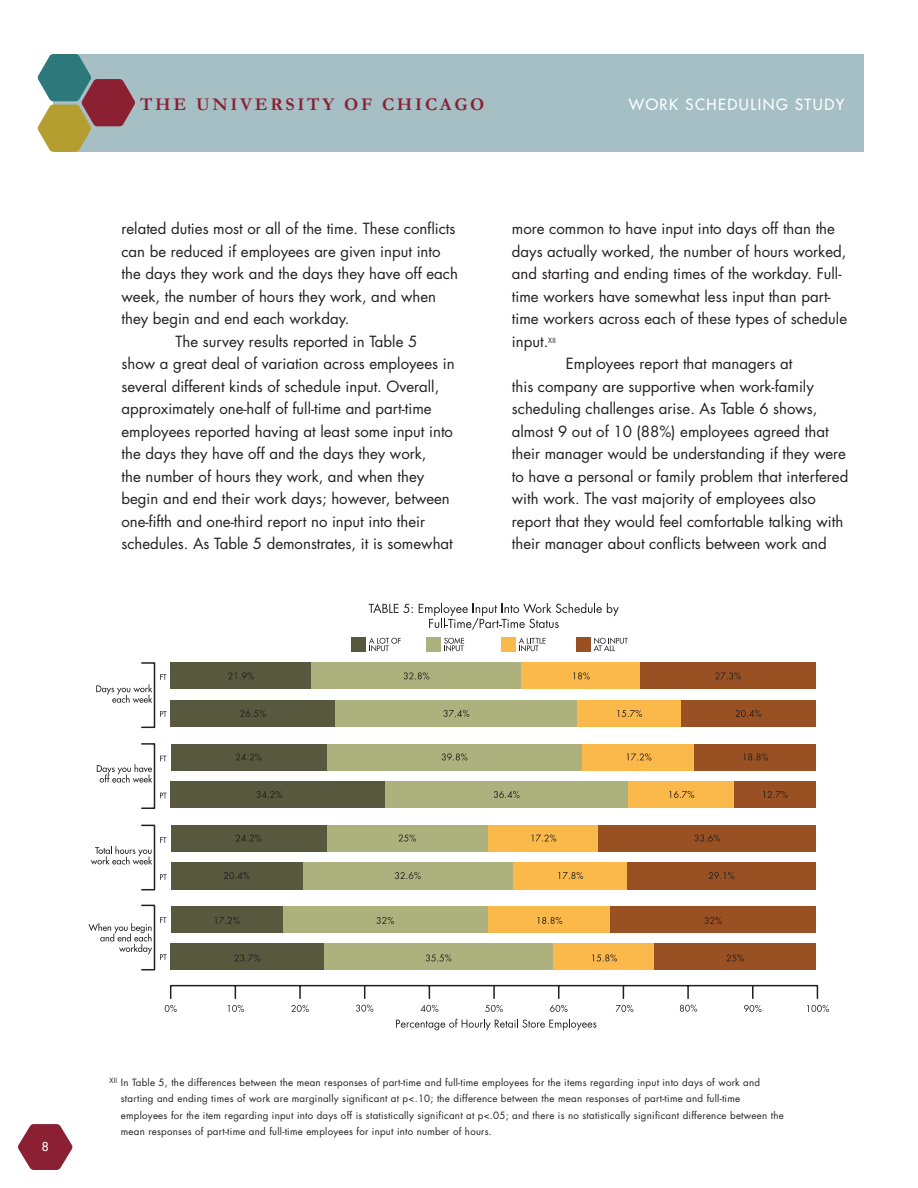
<style>
.page{position:relative;width:918px;height:1188px;background:#fff}
.page>*{position:absolute;margin:0;border:0;box-sizing:border-box;transform-origin:0 0}
.t1{font:700 18px "Garamond";letter-spacing:.15em;color:#8b2032}
.copy1{font:15px/22.5px "Futura";color:#231f20}
.t2{font:15px "Futura";letter-spacing:.1em;color:#fff}
.pagenumbers{font:12px "Futura";color:#fff}
.footnotes1{font:9.75px/16.5px "Futura";letter-spacing:.025em;color:#231f20}
.FOOTNOTES_SUPERSCRIP{font:7.05px "Futura";color:#231f20}
</style>
<div class="page">
<div style="left:54px;top:54px;width:810px;height:98px;background:#a6bfc5"></div>
<svg style="left:38px;top:54px;width:97px;height:98px"></svg>
<svg style="left:18px;top:1124px;width:54px;height:46px"></svg>
<div style="left:311px;top:662px;width:211px;height:27px;background:#adb17d"></div>
<div style="left:171px;top:662px;width:140px;height:27px;background:#57583d"></div>
<div style="left:522px;top:662px;width:118px;height:27px;background:#fcb94b"></div>
<div style="left:640px;top:662px;width:176px;height:27px;background:#995123"></div>
<div style="left:335px;top:700px;width:242px;height:27px;background:#adb17d"></div>
<div style="left:171px;top:700px;width:164px;height:27px;background:#57583d"></div>
<div style="left:577px;top:700px;width:104px;height:27px;background:#fcb94b"></div>
<div style="left:681px;top:700px;width:135px;height:27px;background:#995123"></div>
<div style="left:326px;top:744px;width:256px;height:27px;background:#adb17d"></div>
<div style="left:171px;top:744px;width:155px;height:27px;background:#57583d"></div>
<div style="left:582px;top:744px;width:113px;height:27px;background:#fcb94b"></div>
<div style="left:695px;top:744px;width:121px;height:27px;background:#995123"></div>
<div style="left:385px;top:781px;width:243px;height:27px;background:#adb17d"></div>
<div style="left:171px;top:781px;width:214px;height:27px;background:#57583d"></div>
<div style="left:628px;top:781px;width:106px;height:27px;background:#fcb94b"></div>
<div style="left:734px;top:781px;width:82px;height:27px;background:#995123"></div>
<div style="left:352px;top:637px;width:14px;height:14px;background:#57583d"></div>
<svg style="left:369px;top:638px;width:32px;height:13px"></svg>
<div style="left:427px;top:637px;width:14px;height:14px;background:#adb17d"></div>
<svg style="left:444px;top:638px;width:20px;height:13px"></svg>
<div style="left:502px;top:637px;width:14px;height:14px;background:#fcb94b"></div>
<svg style="left:519px;top:638px;width:27px;height:13px"></svg>
<div style="left:577px;top:637px;width:14px;height:14px;background:#995123"></div>
<svg style="left:594px;top:638px;width:34px;height:13px"></svg>
<svg style="left:369px;top:603px;width:44px;height:10px"></svg>
<svg style="left:419px;top:603px;width:200px;height:27px"></svg>
<svg style="left:89px;top:662px;width:78px;height:290px"></svg>
<svg style="left:140px;top:824px;width:679px;height:175px"></svg>
<svg style="left:396px;top:1019px;width:200px;height:11px"></svg>
<svg style="left:165px;top:1005px;width:12px;height:7px"></svg>
<svg style="left:291px;top:1005px;width:18px;height:7px"></svg>
<svg style="left:364px;top:986px;width:1px;height:12px"></svg>
<svg style="left:356px;top:1005px;width:17px;height:7px"></svg>
<svg style="left:228px;top:1005px;width:16px;height:7px"></svg>
<svg style="left:420px;top:1005px;width:18px;height:7px"></svg>
<svg style="left:493px;top:986px;width:2px;height:12px"></svg>
<svg style="left:485px;top:1005px;width:18px;height:7px"></svg>
<svg style="left:623px;top:986px;width:1px;height:12px"></svg>
<svg style="left:616px;top:1005px;width:17px;height:7px"></svg>
<svg style="left:752px;top:986px;width:2px;height:12px"></svg>
<svg style="left:744px;top:1005px;width:18px;height:7px"></svg>
<svg style="left:550px;top:1005px;width:18px;height:7px"></svg>
<svg style="left:680px;top:1005px;width:17px;height:7px"></svg>
<svg style="left:807px;top:1005px;width:22px;height:7px"></svg>
<svg style="left:442px;top:753px;width:25px;height:7px"></svg>
<svg style="left:627px;top:753px;width:25px;height:7px"></svg>
<svg style="left:743px;top:753px;width:25px;height:7px"></svg>
<svg style="left:236px;top:753px;width:26px;height:7px"></svg>
<svg style="left:444px;top:710px;width:25px;height:7px"></svg>
<svg style="left:617px;top:710px;width:25px;height:7px"></svg>
<svg style="left:735px;top:710px;width:26px;height:7px"></svg>
<svg style="left:240px;top:710px;width:26px;height:7px"></svg>
<svg style="left:404px;top:672px;width:25px;height:7px"></svg>
<svg style="left:573px;top:672px;width:17px;height:7px"></svg>
<svg style="left:715px;top:672px;width:26px;height:7px"></svg>
<svg style="left:228px;top:672px;width:26px;height:7px"></svg>
<svg style="left:494px;top:791px;width:26px;height:7px"></svg>
<svg style="left:669px;top:791px;width:25px;height:7px"></svg>
<svg style="left:763px;top:791px;width:25px;height:7px"></svg>
<svg style="left:256px;top:791px;width:26px;height:7px"></svg>
<svg style="left:398px;top:835px;width:18px;height:7px"></svg>
<svg style="left:531px;top:835px;width:25px;height:7px"></svg>
<svg style="left:694px;top:835px;width:26px;height:7px"></svg>
<svg style="left:236px;top:834px;width:26px;height:8px"></svg>
<svg style="left:395px;top:872px;width:26px;height:7px"></svg>
<svg style="left:709px;top:872px;width:26px;height:7px"></svg>
<svg style="left:558px;top:872px;width:25px;height:7px"></svg>
<svg style="left:224px;top:872px;width:26px;height:7px"></svg>
<svg style="left:377px;top:917px;width:17px;height:7px"></svg>
<svg style="left:537px;top:917px;width:25px;height:7px"></svg>
<svg style="left:705px;top:917px;width:17px;height:7px"></svg>
<svg style="left:215px;top:917px;width:25px;height:7px"></svg>
<svg style="left:426px;top:954px;width:26px;height:7px"></svg>
<svg style="left:726px;top:954px;width:18px;height:7px"></svg>
<svg style="left:592px;top:954px;width:25px;height:7px"></svg>
<svg style="left:234px;top:954px;width:26px;height:7px"></svg>
<p class="t1" style="left:140px;top:94px;width:346px">THE UNIVERSITY OF CHICAGO</p>
<p class="t2" style="left:629px;top:95px;width:217px">WORK SCHEDULING STUDY</p>
<p class="copy1" style="left:122px;top:217px;width:338px">related duties most or all of the time. These conflicts can be reduced if employees are given input into the days they work and the days they have off each week, the number of hours they work, and when they begin and end each workday.</p>
<p class="copy1" style="left:122px;top:330px;width:335px;text-indent:54px">The survey results reported in Table 5 show a great deal of variation across employees in several different kinds of schedule input. Overall, approximately one-half of full-time and part-time employees reported having at least some input into the days they have off and the days they work,<br>the number of hours they work, and when they begin and end their work days; however, between one-fifth and one-third report no input into their schedules. As Table 5 demonstrates, it is somewhat</p>
<p class="copy1" style="left:512px;top:217px;width:337px">more common to have input into days off than the days actually worked, the number of hours worked, and starting and ending times of the workday. Full&shy;time workers have somewhat less input than part&shy;time workers across each of these types of schedule input.<sup>XII</sup></p>
<p class="copy1" style="left:512px;top:352px;width:338px;text-indent:54px">Employees report that managers at<br>this company are supportive when work-family scheduling challenges arise. As Table 6 shows, almost 9 out of 10 (88%) employees agreed that their manager would be understanding if they were to have a personal or family problem that interfered with work. The vast majority of employees also report that they would feel comfortable talking with their manager about conflicts between work and</p>
<p class="pagenumbers" style="left:42px;top:1139px;width:8px">8</p>
<p class="footnotes1" style="left:121px;top:1074px;width:665px">In Table 5, the differences between the mean responses of part-time and full-time employees for the items regarding input into days of work and starting and ending times of work are marginally significant at p&lt;.10; the difference between the mean responses of part-time and full-time employees for the item regarding input into days off is statistically significant at p&lt;.05; and there is no statistically significant difference between the mean responses of part-time and full-time employees for input into number of hours.</p>
<p class="FOOTNOTES_SUPERSCRIP" style="left:110px;top:1076px;width:9px">XII</p>
</div>
